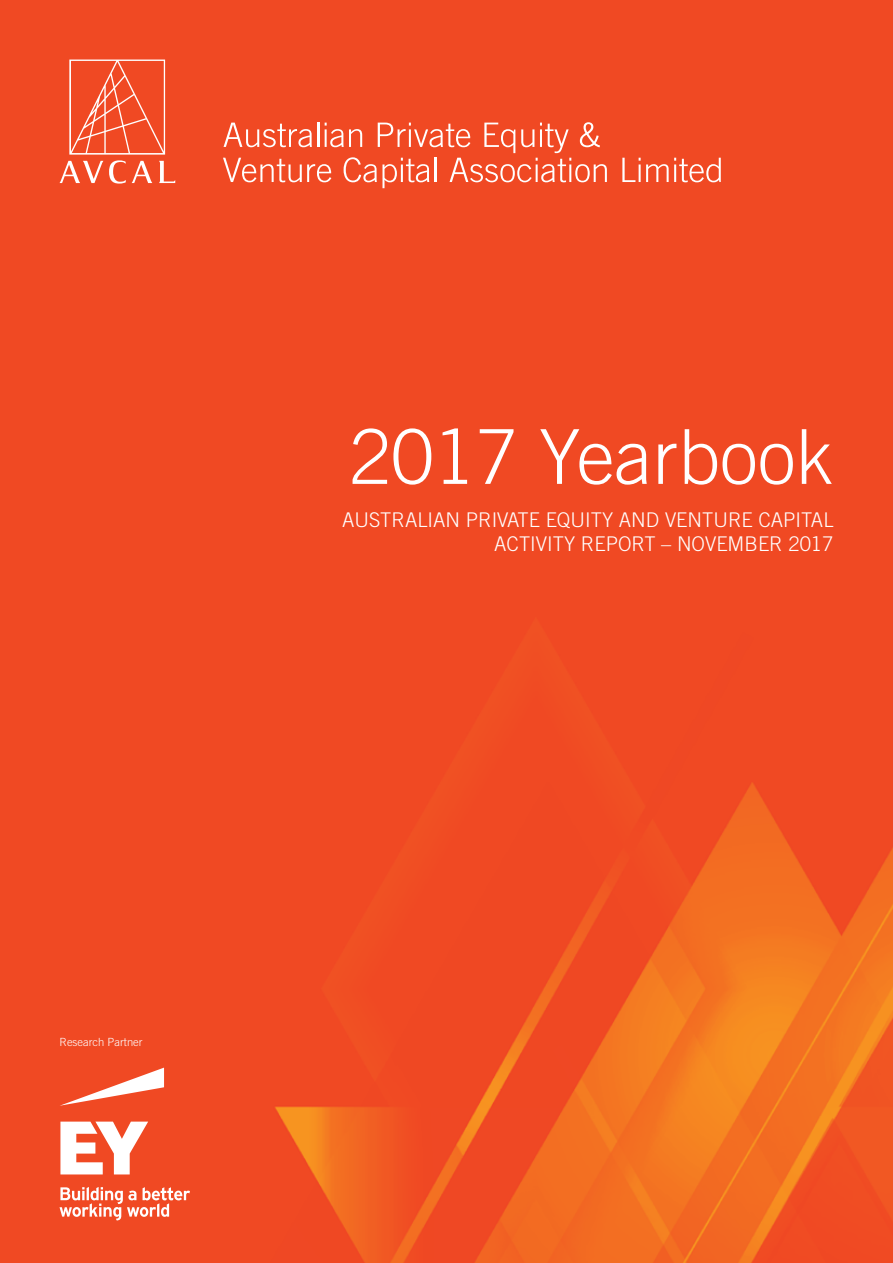
<style>
.page{position:relative;width:893px;height:1263px;background:#fff}
.page>*{position:absolute;margin:0;border:0;box-sizing:border-box;transform-origin:0 0}
.t1{font:300 75.75px "Trade Gothic";color:#fff}
.t2{font:300 20.25px/24.3px "Trade Gothic";color:#fff;text-align:right}
.t3{font:300 11.25px "Trade Gothic";color:#fff}
</style>
<div class="page">
<img style="left:0;top:0;width:893px;height:1263px">
<svg style="left:60px;top:60px;width:115px;height:124px;background:#f16140"></svg>
<svg style="left:223px;top:122px;width:384px;height:66px;background:#f26848"></svg>
<svg style="left:622px;top:158px;width:99px;height:24px;background:#f37355"></svg>
<svg style="left:60px;top:1067px;width:130px;height:153px"></svg>
<p class="t3" style="left:60px;top:1036px;width:85px">Research Partner</p>
<h1 class="t1" style="left:349px;top:412px;width:486px">2017 Yearbook</h1>
<p class="t2" style="left:342px;top:507px;width:493px">AUSTRALIAN PRIVATE EQUITY AND VENTURE CAPITAL<br>ACTIVITY REPORT – NOVEMBER 2017</p>
</div>
